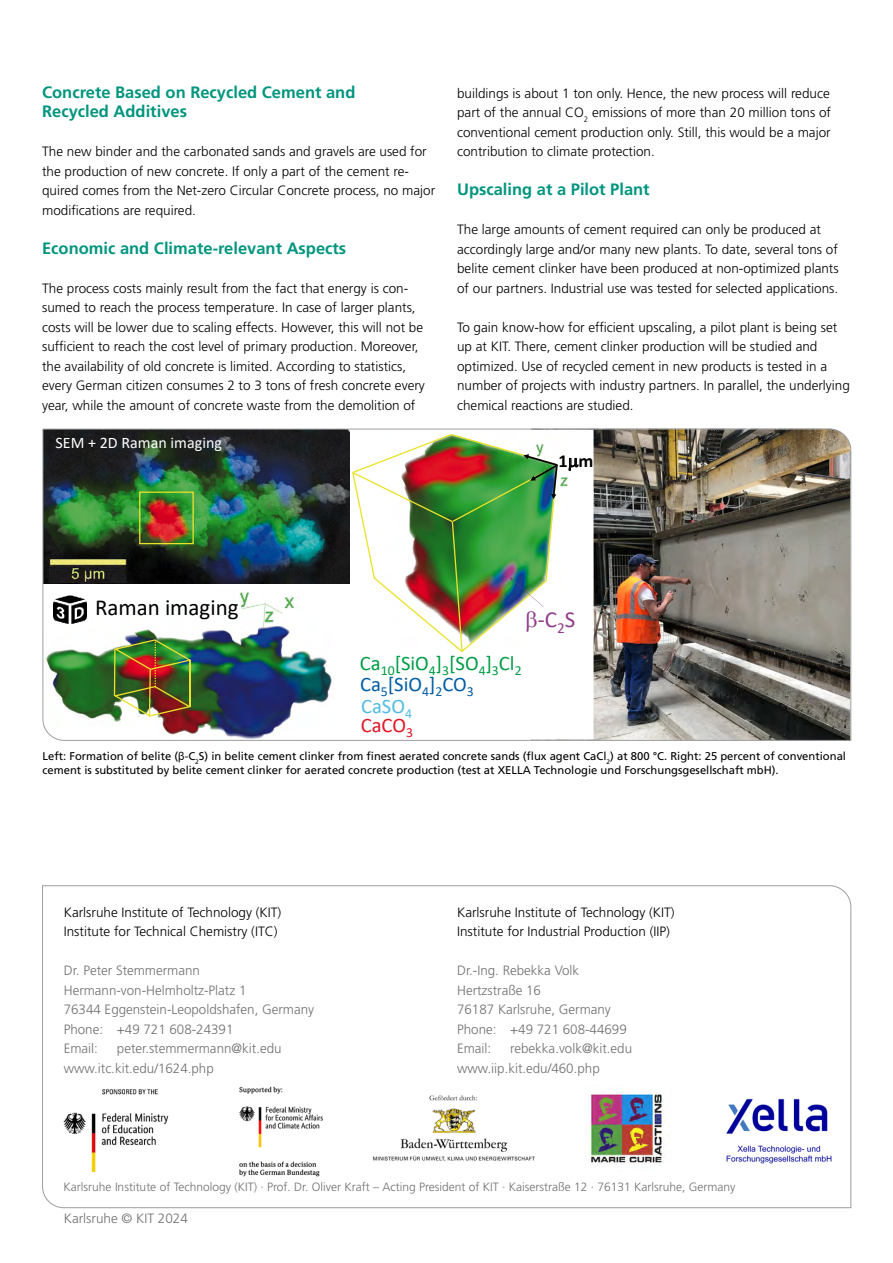
<style>
.page{position:relative;width:893px;height:1263px;background:#fff}
.page>*{position:absolute;margin:0;border:0;box-sizing:border-box;transform-origin:0 0}
.t1{font:22.95px "Calibri";color:#000}
.t2{font:22.95px "Calibri";color:#913c8b}
.t3{font:20.7px "Calibri";color:#009c45}
.t4{font:20.7px "Calibri";color:#005ca3}
.t5{font:20.7px "Calibri";color:#e11526}
.t6{font:20.7px "Calibri";color:#51bbe3}
.t7{font:700 18.3px "Calibri";color:#000}
.Zwischentitel{font:700 16.5px/19.5px "Frutiger LT Std";color:#00957e}
.Fliesstext{font:700 16.5px "Frutiger LT Std";color:#00957e}
.t8{font:16.05px "Calibri";color:#fff}
.Fliesstext-2{font:300 13.5px/19.5px "Frutiger LT Std";color:#000}
.Kontakt{font:300 13.5px "Frutiger LT Std";color:#707172}
.Kontakt-2{font:300 13.5px/19.5px "Frutiger LT Std";color:#000}
.t9{font:300 12px "Frutiger LT Std";color:#707172}
.t10{font:11.25px/13.5px "Frutiger LT Std";color:#000}
.s1{font-family:"Arial"}
</style>
<div class="page">
<svg style="left:42px;top:885px;width:810px;height:323px"></svg>
<img style="left:227px;top:1076px;width:107px;height:110px">
<img style="left:64px;top:1089px;width:116px;height:82px">
<img style="left:42px;top:428px;width:810px;height:313px">
<img style="left:367px;top:1080px;width:172px;height:97px">
<img style="left:717px;top:1085px;width:124px;height:85px">
<img style="left:585px;top:1085px;width:87px;height:87px">
<svg style="left:569px;top:458px;width:9px;height:12px"></svg>
<img style="left:352px;top:434px;width:206px;height:218px">
<p class="Zwischentitel" style="left:42px;top:82px;width:315px">Concrete Based on Recycled Cement and<br>Recycled Additives</p>
<p class="Fliesstext-2" style="left:42px;top:142px;width:395px">The new binder and the carbonated sands and gravels are used for the production of new concrete. If only a part of the cement re&shy;quired comes from the Net-zero Circular Concrete process, no major modifications are required.</p>
<p class="Zwischentitel" style="left:42px;top:238px;width:306px">Economic and Climate-relevant Aspects</p>
<p class="Fliesstext-2" style="left:42px;top:278px;width:384px">The process costs mainly result from the fact that energy is con&shy;sumed to reach the process temperature. In case of larger plants, costs will be lower due to scaling effects. However, this will not be sufficient to reach the cost level of primary production. Moreover, the availability of old concrete is limited. According to statistics, every German citizen consumes 2 to 3 tons of fresh concrete every year, while the amount of concrete waste from the demolition of</p>
<p class="t8" style="left:55px;top:431px;width:168px">SEM + 2D Raman imaging</p>
<p class="Fliesstext-2" style="left:457px;top:83px;width:375px;text-align:justify">buildings is about 1 ton only. Hence, the new process will reduce part of the annual CO<sub>2</sub> emissions of more than 20 million tons of conventional cement production only. Still, this would be a major contribution to climate protection.</p>
<p class="Fliesstext" style="left:457px;top:180px;width:194px">Upscaling at a Pilot Plant</p>
<p class="Fliesstext-2" style="left:457px;top:220px;width:383px">The large amounts of cement required can only be produced at accordingly large and/or many new plants. To date, several tons of belite cement clinker have been produced at non-optimized plants of our partners. Industrial use was tested for selected applications.</p>
<p class="Fliesstext-2" style="left:457px;top:317px;width:394px">To gain know-how for efficient upscaling, a pilot plant is being set up at KIT. There, cement clinker production will be studied and optimized. Use of recycled cement in new products is tested in a number of projects with industry partners. In parallel, the underlying chemical reactions are studied.</p>
<p class="t7" style="left:559px;top:448px;width:36px">1 m</p>
<p class="t1" style="left:95px;top:591px;width:145px">Raman imaging</p>
<p class="t2" style="left:538px;top:604px;width:39px">‐C<sub>2</sub>S</p>
<p class="t3" style="left:360px;top:648px;width:163px">Ca<sub>10</sub>[SiO<sub>4</sub>]<sub>3</sub>[SO<sub>4</sub>]<sub>3</sub>Cl<sub>2</sub></p>
<p class="t4" style="left:360px;top:670px;width:115px">Ca<sub>5</sub>[SiO<sub>4</sub>]<sub>2</sub>CO<sub>3</sub></p>
<p class="t6" style="left:361px;top:691px;width:53px">CaSO<sub>4</sub></p>
<p class="t5" style="left:361px;top:711px;width:54px">CaCO<sub>3</sub></p>
<p class="t10" style="left:43px;top:749px;width:805px">Left: Formation of belite (<span class="s1">β</span>-C<sub>2</sub>S) in belite cement clinker from finest aerated concrete sands (flux agent CaCl<sub>2</sub>) at 800 °C. Right: 25 percent of conventional cement is substituted by belite cement clinker for aerated concrete production (test at XELLA Technologie und Forschungsgesellschaft mbH).</p>
<p class="Kontakt-2" style="left:64px;top:902px;width:219px">Karlsruhe Institute of Technology (KIT)<br>Institute for Technical Chemistry (ITC)</p>
<p class="Kontakt" style="left:64px;top:963px;width:138px">Dr. Peter Stemmermann</p>
<p class="Kontakt" style="left:64px;top:982px;width:184px">Hermann-von-Helmholtz-Platz 1</p>
<p class="Kontakt" style="left:64px;top:1002px;width:252px">76344 Eggenstein-Leopoldshafen, Germany</p>
<p class="Kontakt" style="left:64px;top:1021px;width:171px">Phone: +49 721 608-24391</p>
<p class="Kontakt" style="left:64px;top:1041px;width:36px">Email:</p>
<p class="Kontakt" style="left:117px;top:1041px;width:166px">peter.stemmermann@kit.edu</p>
<p class="Kontakt" style="left:64px;top:1060px;width:152px">www.itc.kit.edu/1624.php</p>
<p class="Kontakt-2" style="left:457px;top:902px;width:219px">Karlsruhe Institute of Technology (KIT)<br>Institute for Industrial Production (IIP)</p>
<p class="Kontakt" style="left:457px;top:963px;width:124px">Dr.-Ing. Rebekka Volk</p>
<p class="Kontakt" style="left:457px;top:982px;width:85px">Hertzstraße 16</p>
<p class="Kontakt" style="left:457px;top:1002px;width:155px">76187 Karlsruhe, Germany</p>
<p class="Kontakt" style="left:457px;top:1021px;width:171px">Phone: +49 721 608-44699</p>
<p class="Kontakt" style="left:457px;top:1041px;width:36px">Email:</p>
<p class="Kontakt" style="left:510px;top:1041px;width:123px">rebekka.volk@kit.edu</p>
<p class="Kontakt" style="left:457px;top:1060px;width:144px">www.iip.kit.edu/460.php</p>
<p class="t9" style="left:64px;top:1180px;width:673px">Karlsruhe Institute of Technology (KIT) ∙ Prof. Dr. Oliver Kraft – Acting President of KIT ∙ Kaiserstraße 12 ∙ 76131 Karlsruhe, Germany</p>
<p class="Kontakt" style="left:64px;top:1210px;width:126px">Karlsruhe © KIT 2024</p>
</div>
